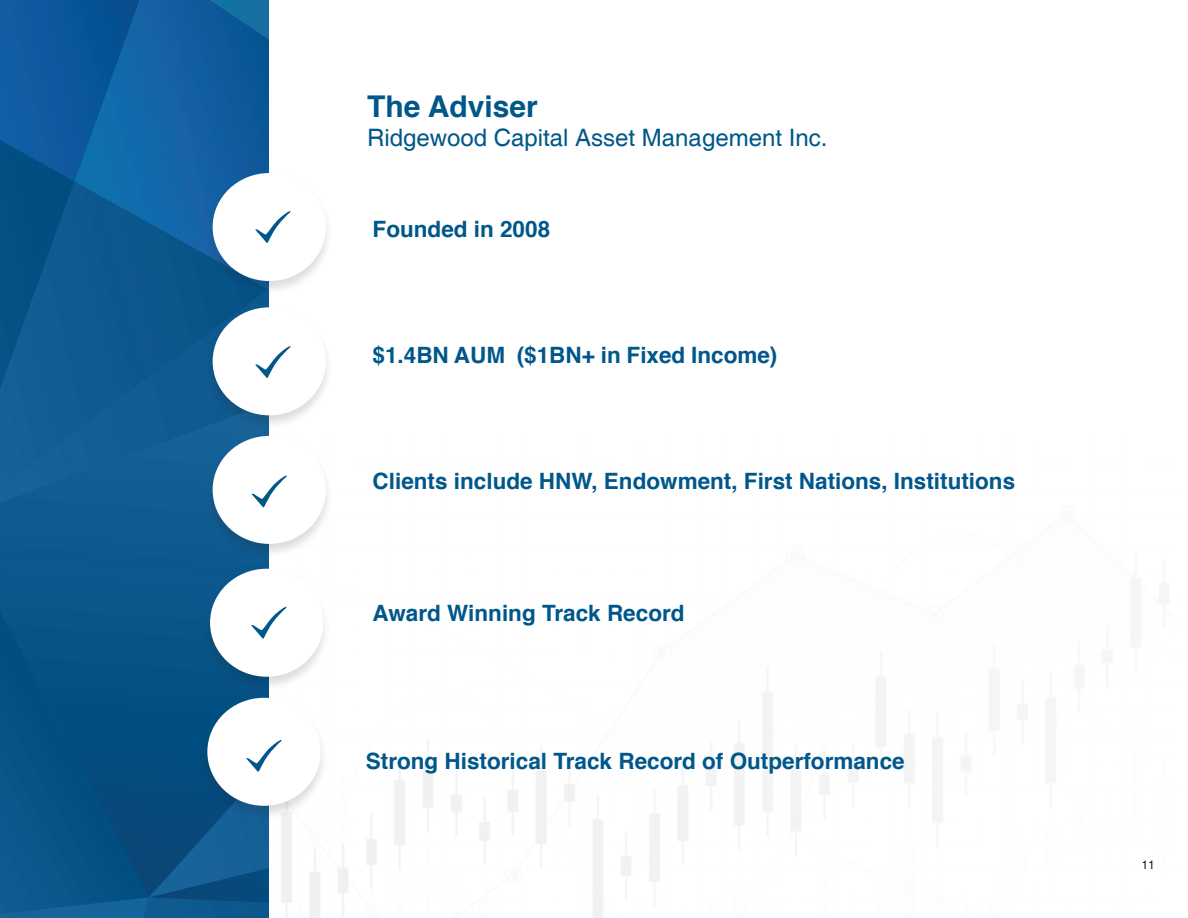
<style>
.page{position:relative;width:1188px;height:918px;background:#fff}
.page>*{position:absolute;margin:0;border:0;box-sizing:border-box;transform-origin:0 0}
.t1{font:700 30px "Helvetica";color:#00578a}
.t2{font:24px "Helvetica";color:#00578a}
.t3{font:700 22.5px "Helvetica";color:#00578b}
.t4{font:12px "Helvetica";color:#231f20}
</style>
<div class="page">
<svg style="left:0;top:508px;width:269px;height:232px"></svg>
<div style="left:0;top:296px;width:269px;height:212px;background:#115c93"></div>
<div style="left:0;top:289px;width:268px;height:207px;background:#115c92"></div>
<svg style="left:0;top:181px;width:74px;height:245px"></svg>
<div style="left:0;top:586px;width:149px;height:154px;background:#055185"></div>
<img style="left:74px;top:0;width:195px;height:289px">
<img style="left:0;top:0;width:141px;height:181px">
<div style="left:204px;top:172px;width:130px;height:124px;background:#231f20;opacity:.16"></div>
<div style="left:213px;top:173px;width:113px;height:108px;background:#fff;border-radius:50%"></div>
<div style="left:204px;top:306px;width:130px;height:124px;background:#231f20;opacity:.16"></div>
<div style="left:213px;top:307px;width:113px;height:108px;background:#fff;border-radius:50%"></div>
<div style="left:204px;top:434px;width:130px;height:125px;background:#231f20;opacity:.16"></div>
<div style="left:213px;top:436px;width:113px;height:108px;background:#fff;border-radius:50%"></div>
<div style="left:202px;top:567px;width:129px;height:124px;background:#231f20;opacity:.16"></div>
<div style="left:210px;top:569px;width:113px;height:108px;background:#fff;border-radius:50%"></div>
<div style="left:199px;top:696px;width:129px;height:124px;background:#231f20;opacity:.16"></div>
<div style="left:207px;top:698px;width:114px;height:108px;background:#fff;border-radius:50%"></div>
<svg style="left:255px;top:211px;width:36px;height:32px"></svg>
<svg style="left:255px;top:346px;width:36px;height:32px"></svg>
<svg style="left:251px;top:475px;width:36px;height:33px"></svg>
<svg style="left:251px;top:606px;width:36px;height:33px"></svg>
<svg style="left:0;top:740px;width:282px;height:178px"></svg>
<p class="t1" style="left:367px;top:82px;width:172px">The Adviser</p>
<p class="t2" style="left:367px;top:123px;width:462px">Ridgewood Capital Asset Management Inc.</p>
<p class="t3" style="left:373px;top:211px;width:179px">Founded in 2008</p>
<p class="t3" style="left:373px;top:336px;width:406px">$1.4BN AUM ($1BN+ in Fixed Income)</p>
<p class="t3" style="left:373px;top:463px;width:644px">Clients include HNW, Endowment, First Nations, Institutions</p>
<p class="t3" style="left:373px;top:595px;width:313px">Award Winning Track Record</p>
<p class="t3" style="left:366px;top:743px;width:540px">Strong Historical Track Record of Outperformance</p>
<p class="t4" style="left:1142px;top:858px;width:15px">11</p>
</div>
